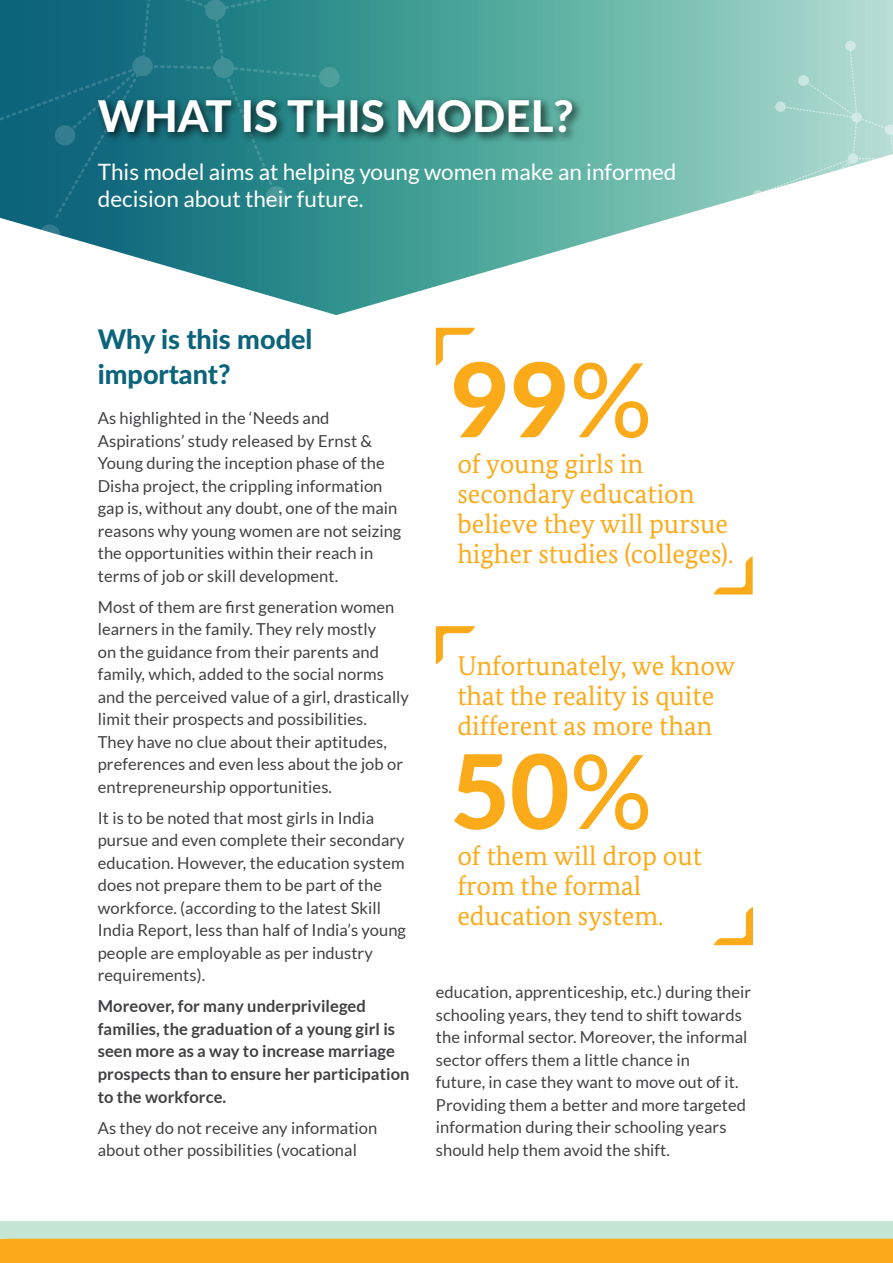
<style>
.page{position:relative;width:893px;height:1263px;background:#fff}
.page>*{position:absolute;margin:0;border:0;box-sizing:border-box;transform-origin:0 0}
.t1{font:800 103.05px "Lato";color:#fbaa19}
.t2{font:800 43.8px "Lato";color:#fff}
.t3{font:27px/30px "Bundes Serif";color:#fbaa19}
.t4{font:800 27px/34.5px "Lato";color:#0c647b}
.t5{font:22.5px/27px "Lato";color:#fff}
.t6{font:16.5px/22.5px "Lato";letter-spacing:.005em;color:#414042}
.t7{font:700 16.5px/22.5px "Lato";letter-spacing:.005em;color:#414042}
.s1{font-weight:500}
</style>
<div class="page">
<svg style="left:1px;top:0;width:892px;height:315px"></svg>
<svg style="left:40px;top:224px;width:20px;height:21px"></svg>
<svg style="left:0;top:0;width:357px;height:218px;background:#1c7683"></svg>
<div style="left:845px;top:41px;width:11px;height:10px;background:#d1e9e4;border-radius:50%"></div>
<svg style="left:753px;top:190px;width:11px;height:11px"></svg>
<div style="left:800px;top:239px;width:11px;height:10px;background:#fff;border-radius:50%"></div>
<svg style="left:755px;top:45px;width:138px;height:191px"></svg>
<div style="left:94px;top:95px;width:489px;height:49px;background:#000;opacity:.75"></div>
<svg style="left:436px;top:328px;width:39px;height:38px"></svg>
<svg style="left:436px;top:626px;width:39px;height:38px"></svg>
<svg style="left:713px;top:556px;width:40px;height:38px"></svg>
<svg style="left:714px;top:907px;width:39px;height:38px"></svg>
<div style="left:0;top:1221px;width:893px;height:42px;background:#c6e6d5"></div>
<div style="left:0;top:1239px;width:893px;height:24px;background:#fbaa19"></div>
<h2 class="t2" style="left:98px;top:84px;width:478px">WHAT IS THIS MODEL?</h2>
<h3 class="t5" style="left:98px;top:159px;width:580px">This model aims at helping young women make an informed decision about their future.</h3>
<h3 class="t4" style="left:98px;top:321px;width:216px">Why is this model important?</h3>
<p class="t6" style="left:98px;top:407px;width:305px">As highlighted in the ‘Needs and Aspirations’ study released by Ernst &amp; Young during the inception phase of the Disha project, the crippling information gap is, without any doubt, one of the main reasons why young women are not seizing the opportunities within their reach in terms of job or skill development.</p>
<p class="t6" style="left:98px;top:595px;width:313px">Most of them are first generation women learners in the family. They rely mostly<br>on the guidance from their parents and family, which, added to the social norms and the perceived value of a girl, drastically limit their prospects and possibilities.<br>They have no clue about their aptitudes, preferences and even less about the job or entrepreneurship opportunities.</p>
<p class="t6" style="left:98px;top:806px;width:310px">It is to be noted that most girls in India pursue and even complete their secondary education. However, the education system does not prepare them to be part of the workforce. (according to the latest Skill India Report, less than half of India’s young people are employable as per industry requirements).</p>
<p class="t7" style="left:98px;top:995px;width:313px">Moreover, for many underprivileged families, the graduation of a young girl is seen more as a way to increase marriage prospects than to ensure her participation to the workforce.</p>
<p class="t6" style="left:98px;top:1116px;width:281px">As they do not receive any information about other possibilities (vocational</p>
<h1 class="t1" style="left:450px;top:323px;width:204px">99<span class="s1">%</span></h1>
<h3 class="t3" style="left:457px;top:448px;width:278px">of young girls in secondary education believe they will pursue higher studies (colleges).</h3>
<h3 class="t3" style="left:457px;top:651px;width:279px">Unfortunately, we know that the reality is quite different as more than</h3>
<h1 class="t1" style="left:450px;top:715px;width:204px">50<span class="s1">%</span></h1>
<h3 class="t3" style="left:457px;top:841px;width:246px">of them will drop out from the formal education system.</h3>
<p class="t6" style="left:436px;top:981px;width:317px">education, apprenticeship, etc.) during their schooling years, they tend to shift towards the informal sector. Moreover, the informal sector offers them a little chance in<br>future, in case they want to move out of it.<br>Providing them a better and more targeted information during their schooling years should help them avoid the shift.</p>
</div>
